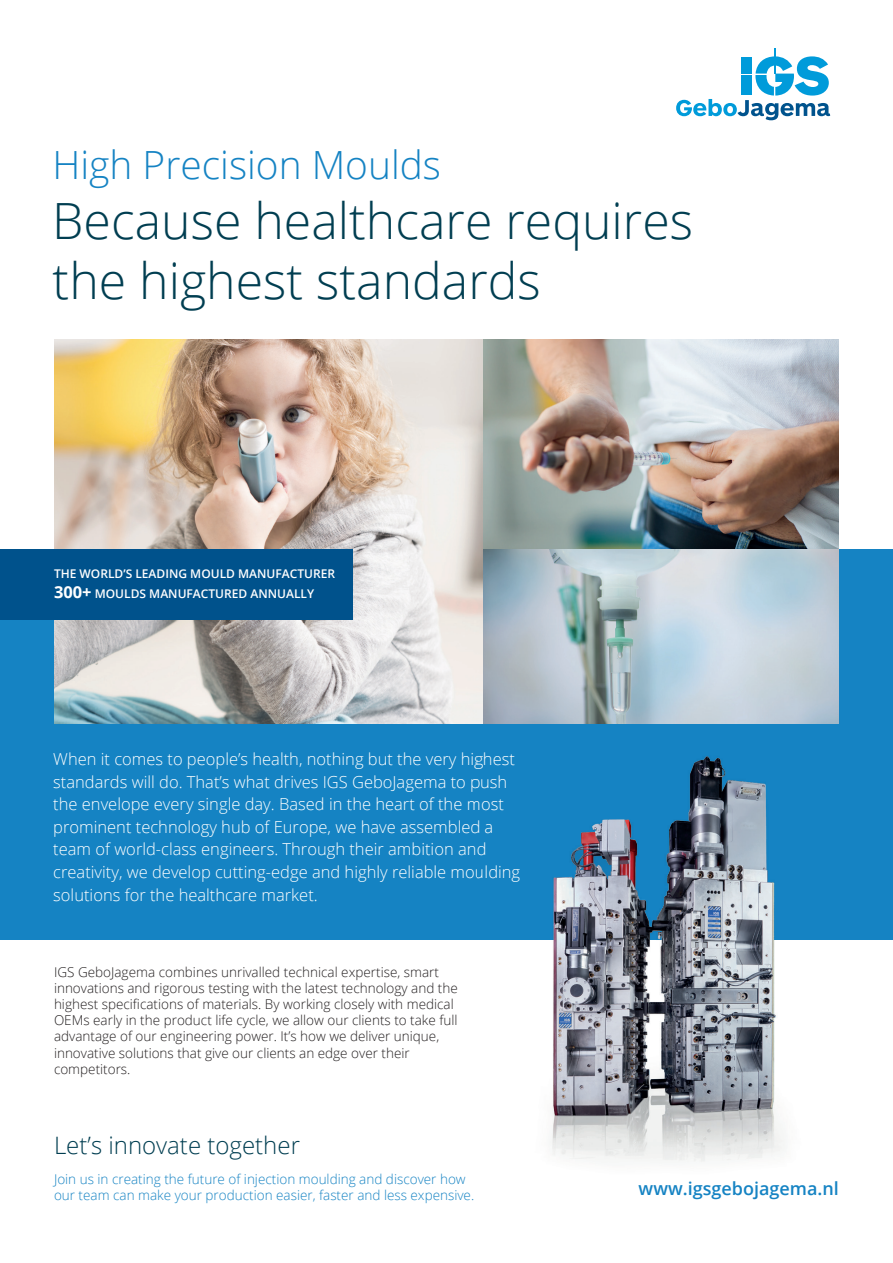
<style>
.page{position:relative;width:893px;height:1263px;background:#fff}
.page>*{position:absolute;margin:0;border:0;box-sizing:border-box;transform-origin:0 0}
.t1{font:300 49.95px/60px "Open Sans";color:#013e51}
.t2{font:300 38.85px "Open Sans";color:#1583c3}
.t3{font:300 24px "Open Sans";color:#013e51}
.t4{font:600 18px "Open Sans";color:#1583c3}
.t5{font:300 16.5px/22.5px "Open Sans";color:#fff}
.t6{font:300 13.5px/16.2px "Open Sans";color:#231f20}
.t7{font:300 13.5px/16.2px "Open Sans";color:#1583c3}
.t8{font:600 12px/19.8px "Open Sans";color:#fff}
.s1{font-weight:700;font-size:16.5px}
</style>
<div class="page">
<div style="left:0;top:671px;width:893px;height:269px;background:#1583c3"></div>
<div style="left:0;top:549px;width:893px;height:322px;background:#1583c3"></div>
<svg style="left:676px;top:48px;width:154px;height:72px"></svg>
<img style="left:54px;top:339px;width:785px;height:385px">
<div style="left:0;top:549px;width:353px;height:71px;background:#00528c"></div>
<img style="left:552px;top:1139px;width:232px;height:23px">
<img style="left:477px;top:701px;width:362px;height:438px">
<p class="t2" style="left:53px;top:138px;width:390px">High Precision Moulds</p>
<p class="t1" style="left:52px;top:189px;width:642px">Because healthcare requires the highest standards</p>
<p class="t8" style="left:54px;top:564px;width:283px">THE WORLD’S LEADING MOULD MANUFACTURER<br><span class="s1">300+</span> MOULDS MANUFACTURED ANNUALLY</p>
<p class="t5" style="left:53px;top:748px;width:468px">When it comes to people’s health, nothing but the very highest standards will do. That’s what drives IGS GeboJagema to push the envelope every single day. Based in the heart of the most prominent technology hub of Europe, we have assembled a team of world-class engineers. Through their ambition and creativity, we develop cutting-edge and highly reliable moulding solutions for the healthcare market.</p>
<p class="t6" style="left:54px;top:963px;width:405px">IGS GeboJagema combines unrivalled technical expertise, smart innovations and rigorous testing with the latest technology and the highest specifications of materials. By working closely with medical OEMs early in the product life cycle, we allow our clients to take full advantage of our engineering power. It’s how we deliver unique, innovative solutions that give our clients an edge over their competitors.</p>
<p class="t3" style="left:54px;top:1128px;width:247px">Let’s innovate together</p>
<p class="t7" style="left:54px;top:1170px;width:422px">Join us in creating the future of injection moulding and discover how our team can make your production easier, faster and less expensive.</p>
<p class="t4" style="left:639px;top:1176px;width:202px">www.igsgebojagema.nl</p>
</div>
